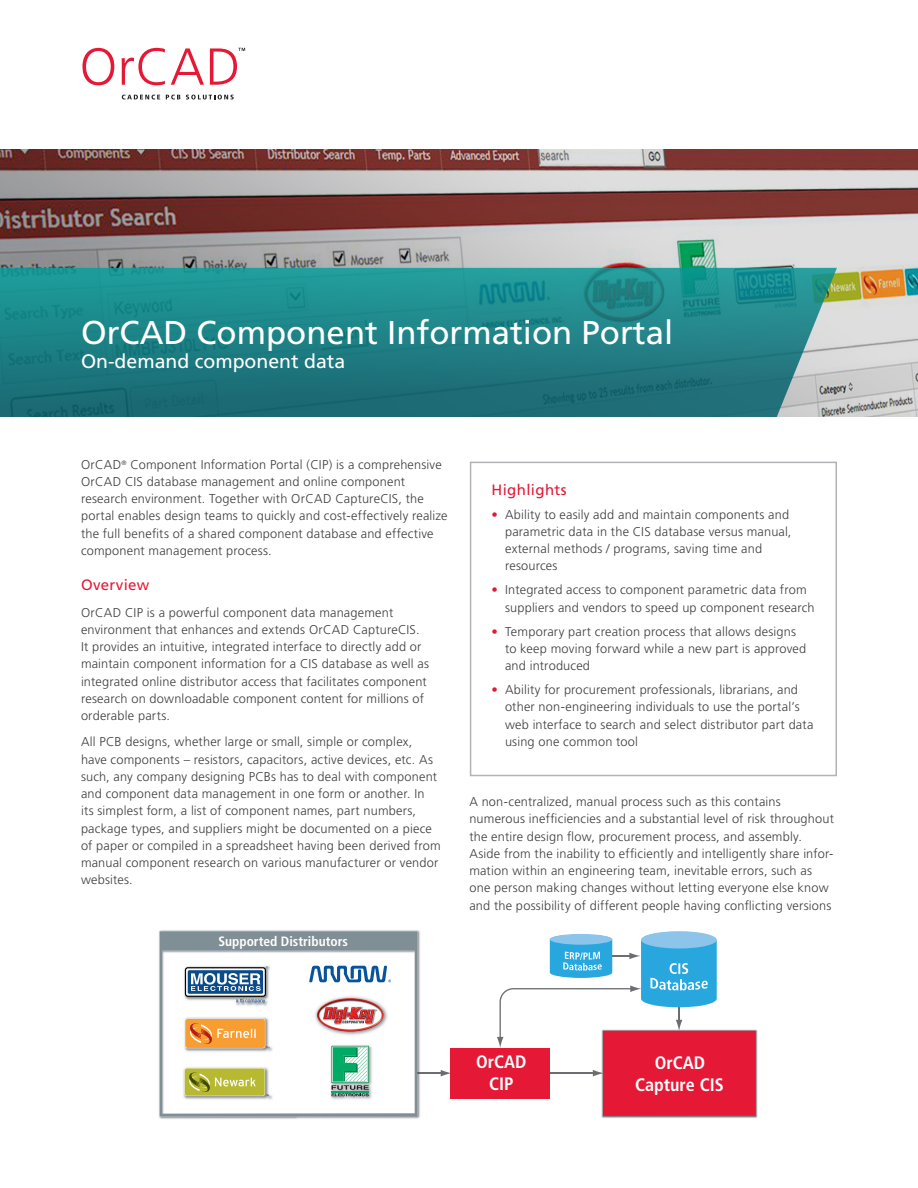
<style>
.page{position:relative;width:918px;height:1188px;background:#fff}
.page>*{position:absolute;margin:0;border:0;box-sizing:border-box;transform-origin:0 0}
.Title_Level_1{font:33px "Frutiger";color:#fff}
.Title_Level_2{font:19.5px "Frutiger";color:#fff}
.t1{font:700 condensed 18px/21.6px "Frutiger";color:#fff;text-align:center}
.Body_Header_A{font:15px "Frutiger";letter-spacing:.025em;color:#e51836}
.t2{font:700 condensed 13.5px "Frutiger";color:#fff}
.Body{font:300 12.75px/17.2px "Frutiger";letter-spacing:.015em;color:#3e3e3f}
.s1{font-weight:700;color:#e51836}
</style>
<div class="page">
<div style="left:470px;top:462px;width:367px;height:314px;border:2px solid #b2b3b7"></div>
<img style="left:0;top:149px;width:918px;height:268px">
<svg style="left:122px;top:95px;width:38px;height:4px"></svg>
<svg style="left:166px;top:95px;width:14px;height:4px"></svg>
<svg style="left:186px;top:95px;width:48px;height:4px"></svg>
<svg style="left:82px;top:48px;width:32px;height:37px"></svg>
<svg style="left:122px;top:48px;width:43px;height:37px"></svg>
<svg style="left:171px;top:48px;width:33px;height:37px"></svg>
<svg style="left:210px;top:48px;width:35px;height:37px"></svg>
<svg style="left:0;top:268px;width:837px;height:149px;background:#218186"></svg>
<hr style="left:518px;top:1073px;width:77px;height:1px;background:#6c6d70">
<img style="left:601px;top:1029px;width:157px;height:89px">
<svg style="left:593px;top:1070px;width:10px;height:6px"></svg>
<div style="left:603px;top:1031px;width:153px;height:85px;background:#e51836"></div>
<img style="left:159px;top:930px;width:261px;height:189px">
<svg style="left:418px;top:1070px;width:33px;height:6px"></svg>
<svg style="left:160px;top:931px;width:258px;height:185px"></svg>
<div style="left:451px;top:1048px;width:99px;height:50px;background:#e51836"></div>
<svg style="left:641px;top:931px;width:76px;height:17px"></svg>
<svg style="left:497px;top:932px;width:220px;height:116px"></svg>
<img style="left:182px;top:1066px;width:92px;height:35px">
<div style="left:185px;top:1068px;width:80px;height:28px;background:#b7b933;border-radius:2px"></div>
<svg style="left:189px;top:1072px;width:67px;height:20px"></svg>
<img style="left:307px;top:989px;width:90px;height:57px">
<img style="left:317px;top:998px;width:66px;height:34px">
<svg style="left:323px;top:1007px;width:54px;height:17px"></svg>
<img style="left:183px;top:1016px;width:91px;height:37px">
<div style="left:185px;top:1019px;width:80px;height:29px;background:#f89d31;border-radius:2px"></div>
<svg style="left:190px;top:1023px;width:66px;height:21px"></svg>
<img style="left:329px;top:1043px;width:45px;height:59px">
<svg style="left:331px;top:1046px;width:38px;height:50px;background:#6ab899"></svg>
<img style="left:183px;top:964px;width:89px;height:44px">
<svg style="left:185px;top:966px;width:83px;height:37px"></svg>
<svg style="left:309px;top:966px;width:82px;height:16px"></svg>
<p class="Title_Level_1" style="left:81px;top:313px;width:594px">OrCAD Component Information Portal</p>
<p class="Title_Level_2" style="left:81px;top:350px;width:266px">On-demand component data</p>
<p class="Body" style="left:81px;top:456px;width:368px">OrCAD<sup>®</sup> Component Information Portal (CIP) is a comprehensive OrCAD CIS database management and online component research environment. Together with OrCAD CaptureCIS, the portal enables design teams to quickly and cost-effectively realize the full benefits of a shared component database and effective component management process.</p>
<p class="Body_Header_A" style="left:81px;top:576px;width:70px">Overview</p>
<p class="Body" style="left:81px;top:604px;width:350px">OrCAD CIP is a powerful component data management environment that enhances and extends OrCAD CaptureCIS.<br>It provides an intuitive, integrated interface to directly add or maintain component information for a CIS database as well as integrated online distributor access that facilitates component research on downloadable component content for millions of orderable parts.</p>
<p class="Body" style="left:81px;top:734px;width:361px">All PCB designs, whether large or small, simple or complex, have components – resistors, capacitors, active devices, etc. As such, any company designing PCBs has to deal with component and component data management in one form or another. In<br>its simplest form, a list of component names, part numbers, package types, and suppliers might be documented on a piece of paper or compiled in a spreadsheet having been derived from manual component research on various manufacturer or vendor websites.</p>
<p class="t2" style="left:218px;top:934px;width:131px">Supported Distributors</p>
<p class="Body_Header_A" style="left:492px;top:481px;width:77px">Highlights</p>
<p class="Body" style="left:505px;top:506px;width:288px;text-indent:-14px"><span class="s1">•</span> Ability to easily add and maintain components and parametric data in the CIS database versus manual, external methods / programs, saving time and resources</p>
<p class="Body" style="left:505px;top:582px;width:311px;text-indent:-14px"><span class="s1">•</span> Integrated access to component parametric data from suppliers and vendors to speed up component research</p>
<p class="Body" style="left:505px;top:623px;width:303px;text-indent:-14px"><span class="s1">•</span> Temporary part creation process that allows designs to keep moving forward while a new part is approved and introduced</p>
<p class="Body" style="left:505px;top:681px;width:310px;text-indent:-14px"><span class="s1">•</span> Ability for procurement professionals, librarians, and other non-engineering individuals to use the portal’s web interface to search and select distributor part data using one common tool</p>
<p class="Body" style="left:469px;top:793px;width:366px">A non-centralized, manual process such as this contains numerous inefficiencies and a substantial level of risk throughout the entire design flow, procurement process, and assembly.<br>Aside from the inability to efficiently and intelligently share infor&shy;mation within an engineering team, inevitable errors, such as one person making changes without letting everyone else know and the possibility of different people having conflicting versions</p>
<p class="t1" style="left:476px;top:1051px;width:52px">OrCAD<br>CIP</p>
<p class="t1" style="left:635px;top:1052px;width:90px">OrCAD<br>Capture CIS</p>
</div>
